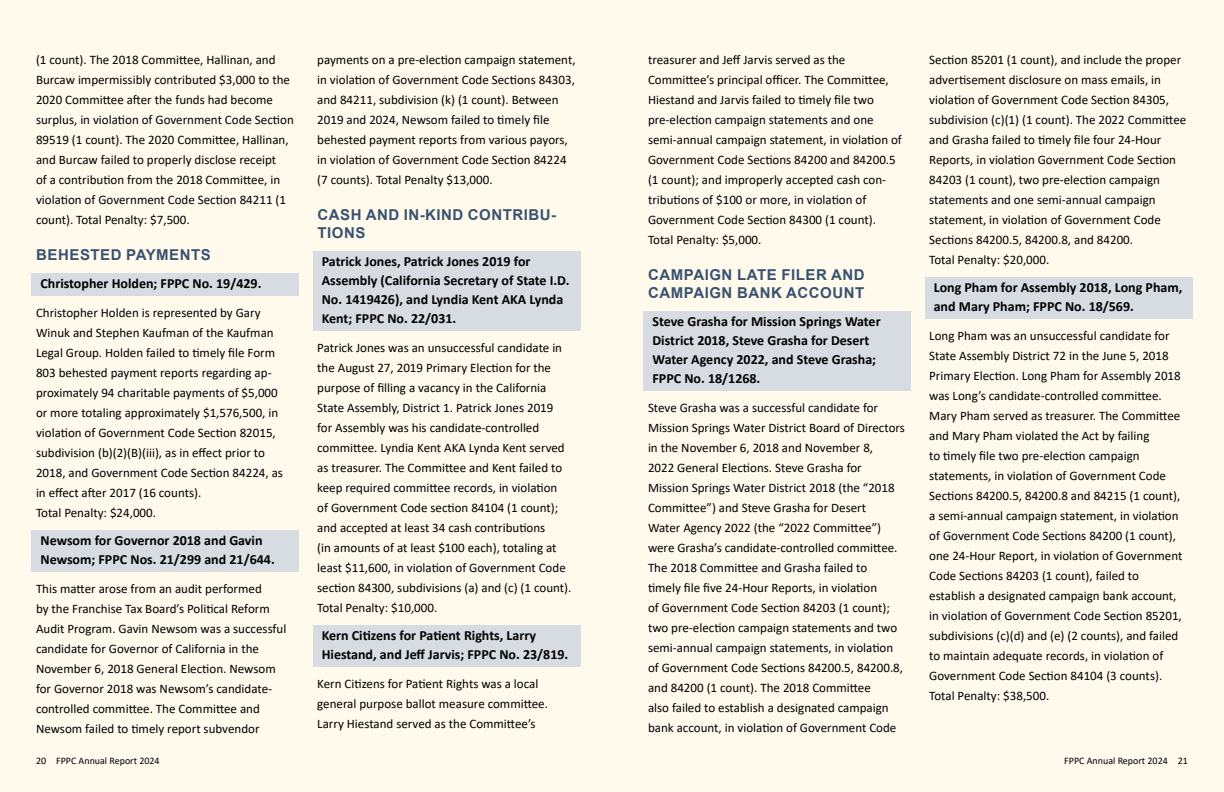
<style>
.page{position:relative;width:1224px;height:792px;background:#fffaec}
.page>*{position:absolute;margin:0;border:0;box-sizing:border-box;transform-origin:0 0}
.t1{font:700 15px/18px "Arial";letter-spacing:.035em;color:#395270}
.t2{font:700 14px/19px "Calibri";color:#000}
.t3{font:13px/20px "Calibri";color:#000}
.t4{font:10px "Calibri";color:#000}
</style>
<div class="page">
<div style="left:32px;top:273px;width:267px;height:23px;background:#d7dbe2"></div>
<div style="left:32px;top:530px;width:267px;height:42px;background:#d7dbe2"></div>
<div style="left:313px;top:251px;width:267px;height:80px;background:#d7dbe2"></div>
<div style="left:313px;top:625px;width:267px;height:42px;background:#d7dbe2"></div>
<div style="left:644px;top:311px;width:267px;height:80px;background:#d7dbe2"></div>
<div style="left:925px;top:277px;width:267px;height:42px;background:#d7dbe2"></div>
<p class="t3" style="left:36px;top:49px;width:259px">(1 count). The 2018 Committee, Hallinan, and Burcaw impermissibly contributed $3,000 to the 2020 Committee after the funds had become surplus, in violation of Government Code Section 89519 (1 count). The 2020 Committee, Hallinan, and Burcaw failed to properly disclose receipt<br>of a contribution from the 2018 Committee, in violation of Government Code Section 84211 (1 count). Total Penalty: $7,500.</p>
<h3 class="t1" style="left:36px;top:246px;width:176px">BEHESTED PAYMENTS</h3>
<h4 class="t2" style="left:40px;top:274px;width:222px">Christopher Holden; FPPC No. 19/429.</h4>
<p class="t3" style="left:36px;top:302px;width:249px">Christopher Holden is represented by Gary Winuk and Stephen Kaufman of the Kaufman Legal Group. Holden failed to timely file Form 803 behested payment reports regarding ap&shy;proximately 94 charitable payments of $5,000 or more totaling approximately $1,576,500, in violation of Government Code Section 82015, subdivision (b)(2)(B)(iii), as in effect prior to 2018, and Government Code Section 84224, as in effect after 2017 (16 counts).<br>Total Penalty: $24,000.</p>
<h4 class="t2" style="left:40px;top:531px;width:236px">Newsom for Governor 2018 and Gavin<br>Newsom; FPPC Nos. 21/299 and 21/644.</h4>
<p class="t3" style="left:36px;top:578px;width:252px">This matter arose from an audit performed<br>by the Franchise Tax Board’s Political Reform Audit Program. Gavin Newsom was a successful candidate for Governor of California in the November 6, 2018 General Election. Newsom for Governor 2018 was Newsom’s candidate&shy;controlled committee. The Committee and Newsom failed to timely report subvendor</p>
<p class="t3" style="left:317px;top:49px;width:260px">payments on a pre-election campaign statement, in violation of Government Code Sections 84303, and 84211, subdivision (k) (1 count). Between 2019 and 2024, Newsom failed to timely file behested payment reports from various payors, in violation of Government Code Section 84224 (7 counts). Total Penalty $13,000.</p>
<h3 class="t1" style="left:318px;top:206px;width:240px">CASH AND IN-KIND CONTRIBU-<br>TIONS</h3>
<h4 class="t2" style="left:322px;top:252px;width:249px">Patrick Jones, Patrick Jones 2019 for Assembly (California Secretary of State I.D.<br>No. 1419426), and Lyndia Kent AKA Lynda Kent; FPPC No. 22/031.</h4>
<p class="t3" style="left:317px;top:337px;width:256px">Patrick Jones was an unsuccessful candidate in the August 27, 2019 Primary Election for the purpose of filling a vacancy in the California State Assembly, District 1. Patrick Jones 2019 for Assembly was his candidate-controlled committee. Lyndia Kent AKA Lynda Kent served as treasurer. The Committee and Kent failed to keep required committee records, in violation of Government Code section 84104 (1 count); and accepted at least 34 cash contributions<br>(in amounts of at least $100 each), totaling at least $11,600, in violation of Government Code section 84300, subdivisions (a) and (c) (1 count).<br>Total Penalty: $10,000.</p>
<h4 class="t2" style="left:322px;top:626px;width:248px">Kern Citizens for Patient Rights, Larry<br>Hiestand, and Jeff Jarvis; FPPC No. 23/819.</h4>
<p class="t3" style="left:317px;top:673px;width:232px">Kern Citizens for Patient Rights was a local general purpose ballot measure committee.<br>Larry Hiestand served as the Committee’s</p>
<p class="t3" style="left:648px;top:49px;width:255px">treasurer and Jeff Jarvis served as the Committee’s principal officer. The Committee, Hiestand and Jarvis failed to timely file two pre-election campaign statements and one semi-annual campaign statement, in violation of Government Code Sections 84200 and 84200.5 (1 count); and improperly accepted cash con&shy;tributions of $100 or more, in violation of Government Code Section 84300 (1 count).<br>Total Penalty: $5,000.</p>
<h3 class="t1" style="left:648px;top:266px;width:218px">CAMPAIGN LATE FILER AND<br>CAMPAIGN BANK ACCOUNT</h3>
<h4 class="t2" style="left:652px;top:311px;width:230px">Steve Grasha for Mission Springs Water District 2018, Steve Grasha for Desert Water Agency 2022, and Steve Grasha; FPPC No. 18/1268.</h4>
<p class="t3" style="left:648px;top:397px;width:258px">Steve Grasha was a successful candidate for Mission Springs Water District Board of Directors in the November 6, 2018 and November 8,<br>2022 General Elections. Steve Grasha for Mission Springs Water District 2018 (the “2018<br>Committee”) and Steve Grasha for Desert<br>Water Agency 2022 (the “2022 Committee”) were Grasha’s candidate-controlled committee.<br>The 2018 Committee and Grasha failed to<br>timely file five 24-Hour Reports, in violation<br>of Government Code Section 84203 (1 count); two pre-election campaign statements and two semi-annual campaign statements, in violation of Government Code Sections 84200.5, 84200.8, and 84200 (1 count). The 2018 Committee<br>also failed to establish a designated campaign bank account, in violation of Government Code</p>
<p class="t3" style="left:929px;top:49px;width:259px">Section 85201 (1 count), and include the proper advertisement disclosure on mass emails, in violation of Government Code Section 84305, subdivision (c)(1) (1 count). The 2022 Committee and Grasha failed to timely file four 24-Hour Reports, in violation Government Code Section 84203 (1 count), two pre-election campaign statements and one semi-annual campaign statement, in violation of Government Code Sections 84200.5, 84200.8, and 84200.<br>Total Penalty: $20,000.</p>
<h4 class="t2" style="left:934px;top:277px;width:250px">Long Pham for Assembly 2018, Long Pham, and Mary Pham; FPPC No. 18/569.</h4>
<p class="t3" style="left:929px;top:325px;width:255px">Long Pham was an unsuccessful candidate for State Assembly District 72 in the June 5, 2018<br>Primary Election. Long Pham for Assembly 2018 was Long’s candidate-controlled committee.<br>Mary Pham served as treasurer. The Committee and Mary Pham violated the Act by failing<br>to timely file two pre-election campaign statements, in violation of Government Code Sections 84200.5, 84200.8 and 84215 (1 count), a semi-annual campaign statement, in violation of Government Code Sections 84200 (1 count), one 24-Hour Report, in violation of Government Code Sections 84203 (1 count), failed to establish a designated campaign bank account, in violation of Government Code Section 85201, subdivisions (c)(d) and (e) (2 counts), and failed to maintain adequate records, in violation of Government Code Section 84104 (3 counts).<br>Total Penalty: $38,500.</p>
<p class="t4" style="left:36px;top:753px;width:125px">20 FPPC Annual Report 2024</p>
<p class="t4" style="left:1064px;top:753px;width:125px">FPPC Annual Report 2024 21</p>
</div>
